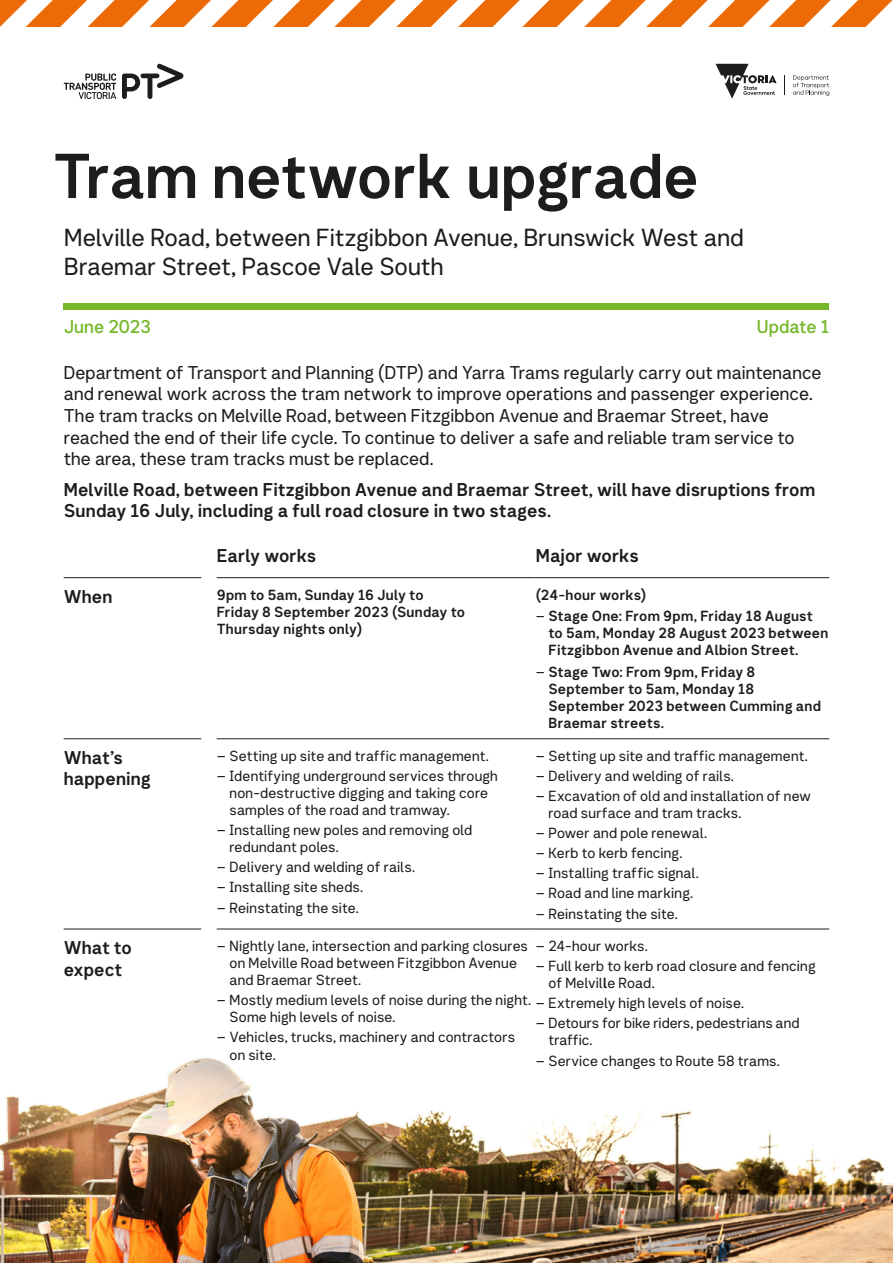
<style>
.page{position:relative;width:893px;height:1263px;background:#fff}
.page>*{position:absolute;margin:0;border:0;box-sizing:border-box;transform-origin:0 0}
._01_Heading_1{font:61.5px "Network Sans 2019 Bold";letter-spacing:-.015em;color:#1d1d1b}
._02_Heading_2{font:24px/28.8px "Network Sans 2019 Regular";color:#1d1d1b}
._01_Intro{font:18px/21.6px "Network Sans 2019 Regular";color:#1d1d1b}
._01_Intro-2{font:18px/21.6px "Network Sans 2019 Bold";color:#1d1d1b}
._01_Table_heading{font:18px/21.6px "Network Sans 2019 Bold";color:#1d1d1b}
._06_Todays_date{font:18px "Network Sans 2019 Medium";letter-spacing:-.005em;color:#76b82a}
.t1{font:14.25px/17.1px "Network Sans 2019 Regular";letter-spacing:.01em;color:#1d1d1b}
._02_Table_body{font:14.25px/17.1px "Network Sans 2019 Bold";letter-spacing:.01em;color:#1d1d1b}
.s1{font-family:"Network Sans 2019 Regular"}
.s2{font-family:"Network Sans 2019 Bold"}
</style>
<div class="page">
<svg style="left:0;top:0;width:893px;height:26px"></svg>
<div style="left:64px;top:303px;width:765px;height:7px;background:#76b82a"></div>
<svg style="left:716px;top:64px;width:61px;height:34px"></svg>
<svg style="left:793px;top:75px;width:36px;height:21px"></svg>
<svg style="left:122px;top:64px;width:61px;height:35px"></svg>
<svg style="left:64px;top:73px;width:52px;height:26px"></svg>
<img style="left:0;top:1057px;width:893px;height:206px">
<hr style="left:64px;top:577px;width:137px;height:1px;background:#1d1d1b">
<hr style="left:64px;top:738px;width:137px;height:1px;background:#1d1d1b">
<hr style="left:64px;top:929px;width:137px;height:1px;background:#1d1d1b">
<hr style="left:217px;top:577px;width:319px;height:1px;background:#1d1d1b">
<hr style="left:536px;top:577px;width:293px;height:1px;background:#1d1d1b">
<hr style="left:217px;top:738px;width:319px;height:1px;background:#1d1d1b">
<hr style="left:536px;top:738px;width:293px;height:1px;background:#1d1d1b">
<hr style="left:217px;top:929px;width:319px;height:1px;background:#1d1d1b">
<hr style="left:536px;top:929px;width:293px;height:1px;background:#1d1d1b">
<p class="_01_Heading_1" style="left:53px;top:123px;width:647px">Tram network upgrade</p>
<p class="_02_Heading_2" style="left:64px;top:222px;width:681px">Melville Road, between Fitzgibbon Avenue, Brunswick West and<br>Braemar Street, Pascoe Vale South</p>
<p class="_06_Todays_date" style="left:64px;top:311px;width:89px">June 2023</p>
<p class="_06_Todays_date" style="left:757px;top:311px;width:74px">Update 1</p>
<p class="_01_Intro" style="left:64px;top:361px;width:759px">Department of Transport and Planning (DTP) and Yarra Trams regularly carry out maintenance and renewal work across the tram network to improve operations and passenger experience.<br>The tram tracks on Melville Road, between Fitzgibbon Avenue and Braemar Street, have reached the end of their life cycle. To continue to deliver a safe and reliable tram service to the area, these tram tracks must be replaced.</p>
<p class="_01_Intro-2" style="left:64px;top:478px;width:753px">Melville Road, between Fitzgibbon Avenue and Braemar Street, will have disruptions from<br>Sunday 16 July, including a full road closure in two stages.</p>
<p class="_01_Table_heading" style="left:217px;top:543px;width:101px">Early works</p>
<p class="_01_Table_heading" style="left:536px;top:543px;width:105px">Major works</p>
<p class="_01_Table_heading" style="left:64px;top:584px;width:50px">When</p>
<p class="_02_Table_body" style="left:217px;top:585px;width:250px">9pm to 5am, Sunday 16 July to<br>Friday 8 September 2023 (Sunday to<br>Thursday nights only)</p>
<p class="_02_Table_body" style="left:536px;top:585px;width:112px">(24-hour works)</p>
<p class="_02_Table_body" style="left:548px;top:607px;width:281px;text-indent:-13px"><span class="s1">–</span> Stage One: From 9pm, Friday 18 August to 5am, Monday 28 August 2023 between<br>Fitzgibbon Avenue and Albion Street.</p>
<p class="_02_Table_body" style="left:548px;top:663px;width:274px;text-indent:-13px"><span class="s1">–</span> Stage Two: From 9pm, Friday 8<br>September to 5am, Monday 18<br>September 2023 between Cumming and<br>Braemar streets.</p>
<p class="_01_Table_heading" style="left:64px;top:745px;width:89px">What’s happening</p>
<p class="t1" style="left:217px;top:746px;width:274px">– Setting up site and traffic management.</p>
<p class="t1" style="left:230px;top:766px;width:270px;text-indent:-13px">– Identifying underground services through non-destructive digging and taking core samples of the road and tramway.</p>
<p class="t1" style="left:230px;top:821px;width:244px;text-indent:-13px">– Installing new poles and removing old redundant poles.</p>
<p class="t1" style="left:217px;top:858px;width:200px">– Delivery and welding of rails.</p>
<p class="t1" style="left:217px;top:878px;width:148px">– Installing site sheds.</p>
<p class="t1" style="left:217px;top:898px;width:144px">– Reinstating the site.</p>
<p class="t1" style="left:536px;top:746px;width:274px">– Setting up site and traffic management.</p>
<p class="t1" style="left:536px;top:766px;width:200px">– Delivery and welding of rails.</p>
<p class="t1" style="left:548px;top:786px;width:264px;text-indent:-13px">– Excavation of old and installation of new road surface and tram tracks.</p>
<p class="t1" style="left:536px;top:824px;width:173px">– Power and pole renewal.</p>
<p class="t1" style="left:536px;top:844px;width:148px">– Kerb to kerb fencing.</p>
<p class="t1" style="left:536px;top:864px;width:165px">– Installing traffic signal.</p>
<p class="t1" style="left:536px;top:884px;width:159px">– Road and line marking.</p>
<p class="t1" style="left:536px;top:904px;width:144px">– Reinstating the site.</p>
<p class="t1" style="left:536px;top:936px;width:114px">– 24-hour works.</p>
<p class="t1" style="left:548px;top:957px;width:269px;text-indent:-13px">– Full kerb to kerb road closure and fencing of Melvil<span class="s2">l</span>e Road.</p>
<p class="t1" style="left:536px;top:994px;width:210px">– Extremely high levels of noise.</p>
<p class="t1" style="left:548px;top:1014px;width:252px;text-indent:-13px">– Detours for bike riders, pedestrians and traffic.</p>
<p class="t1" style="left:536px;top:1051px;width:246px">– Service changes to Route 58 trams.</p>
<p class="_01_Table_heading" style="left:64px;top:936px;width:70px">What to expect</p>
<p class="t1" style="left:230px;top:936px;width:300px;text-indent:-13px">– Nightly lane, intersection and parking closures on Melville Road between Fitzgibbon Avenue and Braemar Street.</p>
<p class="t1" style="left:230px;top:991px;width:303px;text-indent:-13px">– Mostly medium levels of noise during the night.<br>Some high levels of noise.</p>
<p class="t1" style="left:230px;top:1028px;width:287px;text-indent:-13px">– Vehicles, trucks, machinery and contractors on site.</p>
</div>
